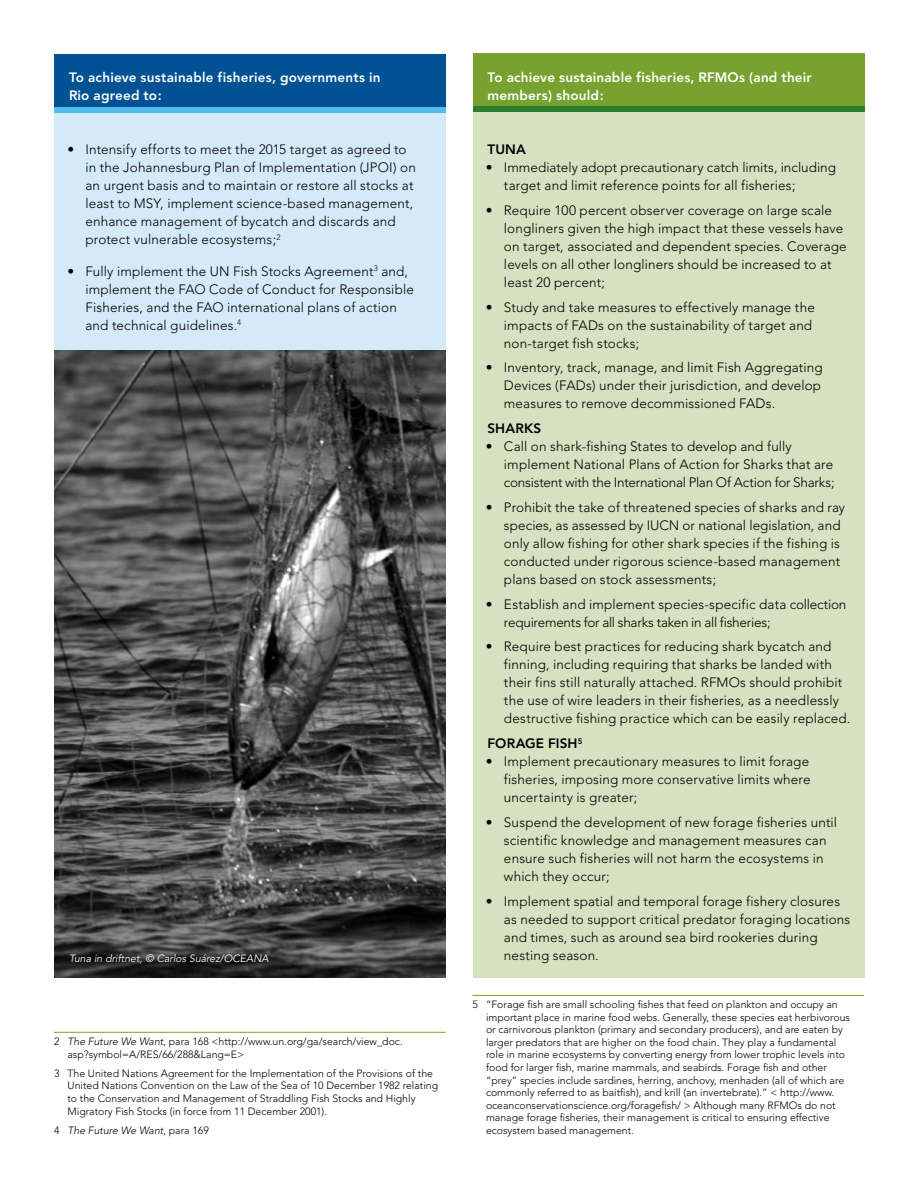
<style>
.page{position:relative;width:918px;height:1188px;background:#fff}
.page>*{position:absolute;margin:0;border:0;box-sizing:border-box;transform-origin:0 0}
.t1{font:300 13.5px/18px "Avenir";letter-spacing:.01em;color:#000}
.t2{font:800 13.5px/18px "Avenir";letter-spacing:.015em;color:#fff}
.t3{font:300 13.5px/18px "Avenir";letter-spacing:-.01em;color:#000}
.t4{font:800 13.5px "Avenir";letter-spacing:.01em;color:#000}
.t5{font:300 10.5px/12.6px "Avenir";color:#000}
.t6{font:italic 10.5px "Avenir";color:#fff}
.t7{font:italic 300 10.5px "Avenir";color:#000}
.s1{font-style:italic}
.s2{font-style:normal}
</style>
<div class="page">
<img style="left:54px;top:350px;width:392px;height:627px">
<div style="left:54px;top:54px;width:392px;height:54px;background:#005295"></div>
<div style="left:54px;top:111px;width:392px;height:239px;background:#d5eaf9"></div>
<div style="left:54px;top:107px;width:392px;height:6px;background:#54bceb"></div>
<div style="left:473px;top:53px;width:392px;height:54px;background:#78a22f"></div>
<div style="left:473px;top:110px;width:392px;height:868px;background:#d5e1c0"></div>
<div style="left:473px;top:106px;width:392px;height:6px;background:#2d7d2f"></div>
<hr style="left:54px;top:1032px;width:392px;height:1px;background:#78a22f">
<hr style="left:472px;top:995px;width:392px;height:1px;background:#78a22f">
<p class="t2" style="left:69px;top:68px;width:313px">To achieve sustainable fisheries, governments in<br>Rio agreed to:</p>
<p class="t1" style="left:85px;top:141px;width:332px;text-indent:-18px">• Intensify efforts to meet the 2015 target as agreed to in the Johannesburg Plan of Implementation (JPOI) on an urgent basis and to maintain or restore all stocks at least to MSY, implement science-based management, enhance management of bycatch and discards and protect vulnerable ecosystems;<sup>2</sup></p>
<p class="t1" style="left:85px;top:262px;width:330px;text-indent:-18px">• Fully implement the UN Fish Stocks Agreement<sup>3</sup> and, implement the FAO Code of Conduct for Responsible Fisheries, and the FAO international plans of action and technical guidelines.<sup>4</sup></p>
<p class="t6" style="left:69px;top:953px;width:201px">Tuna in driftnet, © Carlos Suárez/OCEANA</p>
<p class="t5" style="left:68px;top:1035px;width:337px;text-indent:-14px">2 <span class="s1">The Future We Want</span>, para 168 &lt;http://www.un.org/ga/search/view_doc. asp?symbol=A/RES/66/288&amp;Lang=E&gt;</p>
<p class="t5" style="left:68px;top:1067px;width:372px;text-indent:-14px">3 The United Nations Agreement for the Implementation of the Provisions of the United Nations Convention on the Law of the Sea of 10 December 1982 relating to the Conservation and Management of Straddling Fish Stocks and Highly Migratory Fish Stocks (in force from 11 December 2001).</p>
<p class="t7" style="left:54px;top:1124px;width:156px"><span class="s2">4</span> The Future We Want<span class="s2">, para 169</span></p>
<p class="t2" style="left:488px;top:68px;width:326px">To achieve sustainable fisheries, RFMOs (and their members) should:</p>
<p class="t4" style="left:488px;top:141px;width:19px">TUNA</p>
<p class="t1" style="left:504px;top:159px;width:334px;text-indent:-18px">• Immediately adopt precautionary catch limits, including target and limit reference points for all fisheries;</p>
<p class="t1" style="left:504px;top:201px;width:344px;text-indent:-18px">• Require 100 percent observer coverage on large scale longliners given the high impact that these vessels have on target, associated and dependent species. Coverage levels on all other longliners should be increased to at least 20 percent;</p>
<p class="t1" style="left:504px;top:298px;width:312px;text-indent:-18px">• Study and take measures to effectively manage the impacts of FADs on the sustainability of target and non-target fish stocks;</p>
<p class="t1" style="left:504px;top:359px;width:320px;text-align:justify;text-indent:-18px">• Inventory, track, manage, and limit Fish Aggregating Devices (FADs) under their jurisdiction, and develop measures to remove decommissioned FADs.</p>
<p class="t4" style="left:487px;top:420px;width:11px">SHA</p>
<p class="t4" style="left:515px;top:420px;width:26px">RKS</p>
<p class="t1" style="left:504px;top:437px;width:332px;text-indent:-18px">• Call on shark-fishing States to develop and fully implement National Plans of Action for Sharks that are consistent with the International Plan Of Action for Sharks;</p>
<p class="t1" style="left:504px;top:498px;width:343px;text-indent:-18px">• Prohibit the take of threatened species of sharks and ray species, as assessed by IUCN or national legislation, and only allow fishing for other shark species if the fishing is conducted under rigorous science-based management plans based on stock assessments;</p>
<p class="t3" style="left:504px;top:595px;width:344px;text-indent:-18px">• Establish and implement species-specific data collection requirements for all sharks taken in all fisheries;</p>
<p class="t1" style="left:504px;top:638px;width:348px;text-indent:-18px">• Require best practices for reducing shark bycatch and finning, including requiring that sharks be landed with their fins still naturally attached. RFMOs should prohibit the use of wire leaders in their fisheries, as a needlessly destructive fishing practice which can be easily replaced.</p>
<p class="t4" style="left:487px;top:735px;width:96px">FORAG E FISH <sup>5</sup></p>
<p class="t1" style="left:504px;top:753px;width:308px;text-align:justify;text-indent:-18px">• Implement precautionary measures to limit forage fisheries, imposing more conservative limits where uncertainty is greater;</p>
<p class="t1" style="left:504px;top:813px;width:335px;text-indent:-18px">• Suspend the development of new forage fisheries until scientific knowledge and management measures can ensure such fisheries will not harm the ecosystems in which they occur;</p>
<p class="t1" style="left:504px;top:892px;width:348px;text-indent:-18px">• Implement spatial and temporal forage fishery closures as needed to support critical predator foraging locations and times, such as around sea bird rookeries during nesting season.</p>
<p class="t5" style="left:486px;top:998px;width:365px;text-indent:-14px">5 “Forage fish are small schooling fishes that feed on plankton and occupy an important place in marine food webs. Generally, these species eat herbivorous or carnivorous plankton (primary and secondary producers), and are eaten by larger predators that are higher on the food chain. They play a fundamental role in marine ecosystems by converting energy from lower trophic levels into food for larger fish, marine mammals, and seabirds. Forage fish and other “prey” species include sardines, herring, anchovy, menhaden (all of which are commonly referred to as baitfish), and krill (an invertebrate).” &lt; http://www. oceanconservationscience.org/foragefish/ &gt; Although many RFMOs do not manage forage fisheries, their management is critical to ensuring effective ecosystem based management.</p>
</div>
